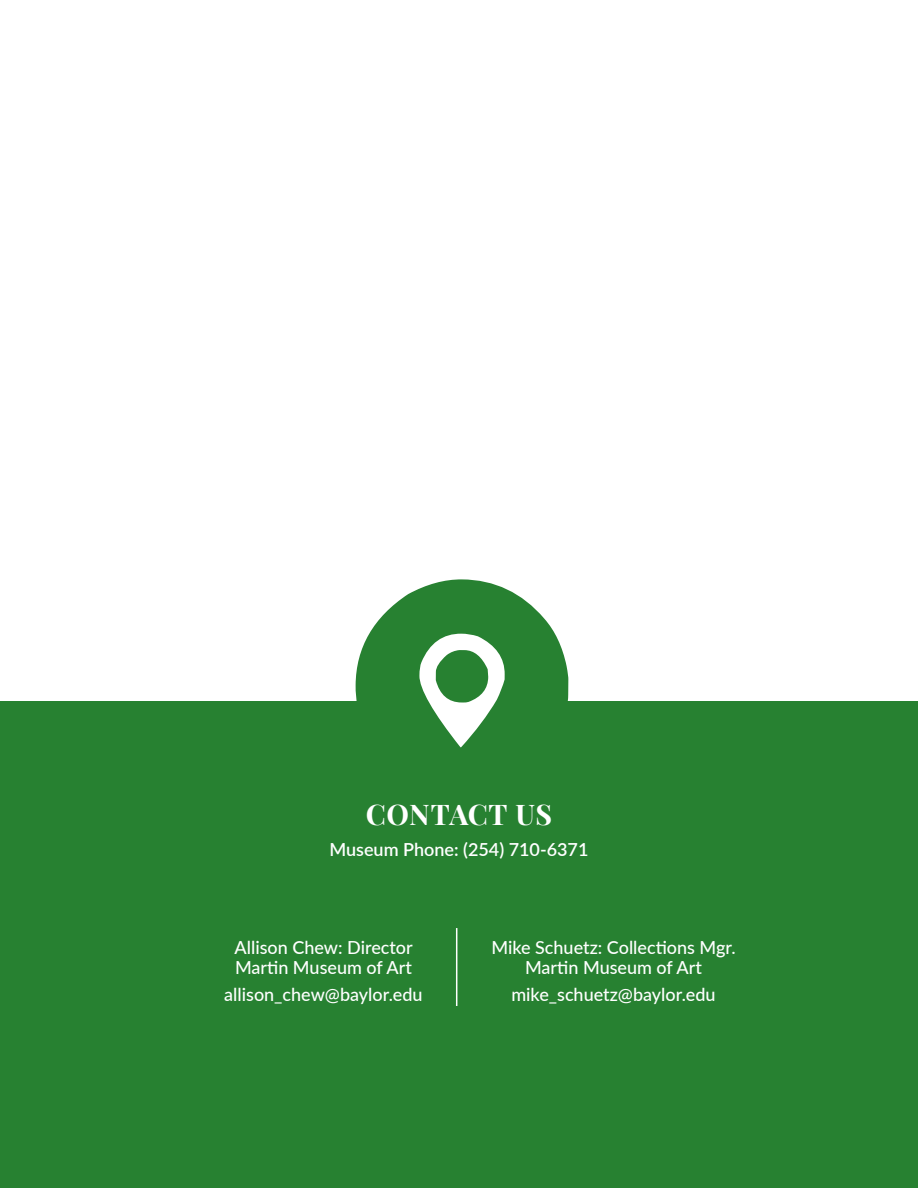
<style>
.page{position:relative;width:918px;height:1188px;background:#fff}
.page>*{position:absolute;margin:0;border:0;box-sizing:border-box;transform-origin:0 0}
.t1{font:212.85px "Social Media Circled";color:#278131}
.t2{font:700 28.5px "Playfair Display";letter-spacing:.01em;color:#fff}
.t3{font:500 18px/19.5px "Lato";color:#fff;text-align:center}
.t4{font:600 18px "Lato";color:#fff}
</style>
<div class="page">
<div style="left:0;top:702px;width:918px;height:486px;background:#278131"></div>
<hr style="left:456px;top:928px;width:1px;height:78px;background:#fff">
<div style="left:396px;top:618px;width:132px;height:162px;background:#fff;border-radius:50%"></div>
<h1 class="t1" style="left:350px;top:578px;width:227px">9</h1>
<h2 class="t2" style="left:366px;top:792px;width:188px">CONTACT US</h2>
<p class="t4" style="left:329px;top:836px;width:261px">Museum Phone: (254) 710-6371</p>
<p class="t3" style="left:235px;top:937px;width:180px;text-align:left">Allison Chew: Director<br>Martin Museum of Art</p>
<p class="t3" style="left:224px;top:983px;width:200px">allison_chew@baylor.edu</p>
<p class="t3" style="left:491px;top:937px;width:246px">Mike Schuetz: Collections Mgr.<br>Martin Museum of Art</p>
<p class="t3" style="left:511px;top:983px;width:206px">mike_schuetz@baylor.edu</p>
</div>
